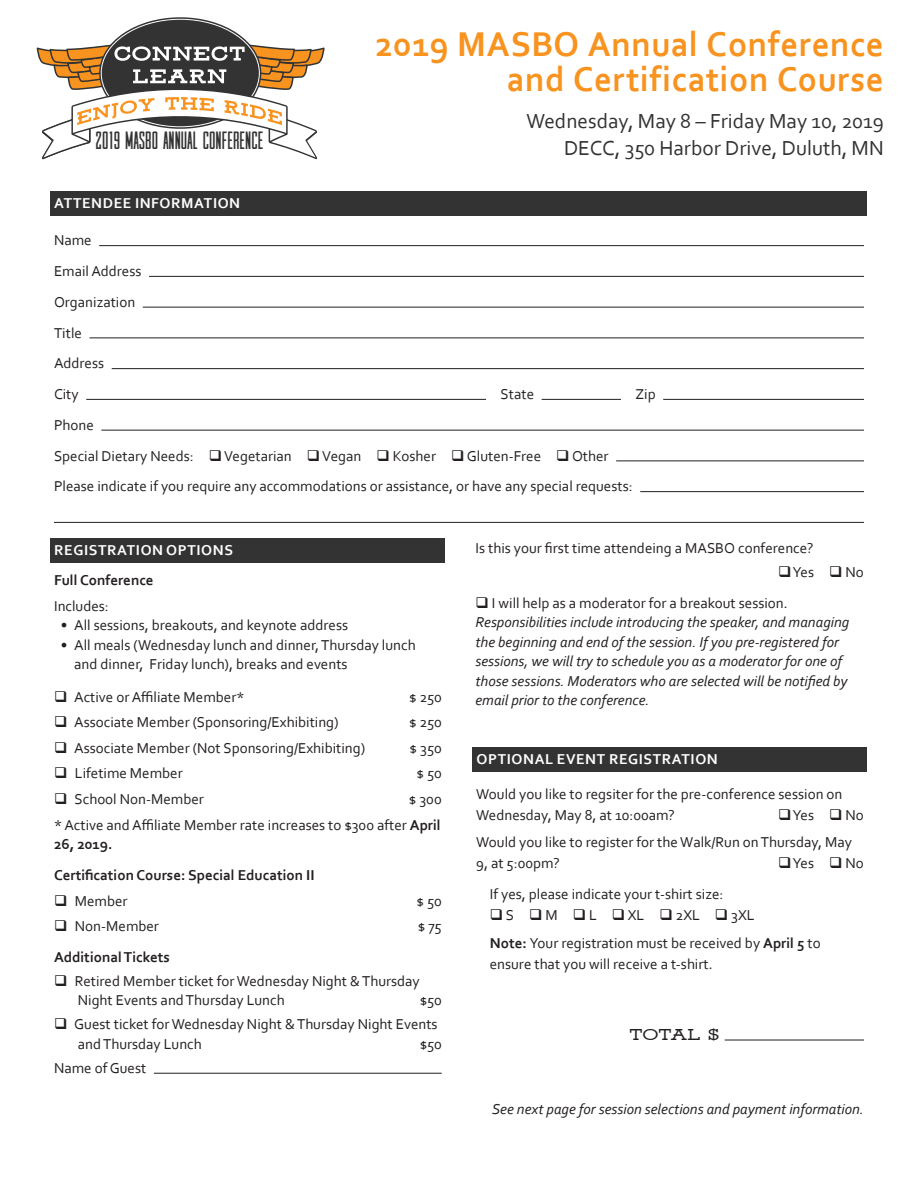
<style>
.page{position:relative;width:918px;height:1188px;background:#fff}
.page>*{position:absolute;margin:0;border:0;box-sizing:border-box;transform-origin:0 0}
.t1{font:700 36px/34.8px "Corbel";letter-spacing:.015em;color:#f7931e;text-align:right}
.t2{font:condensed 24.9px "Cast Iron";color:#333}
.t3{font:21.3px "Corbel";color:#333}
.Basic_Style{font:15px/19.5px "Corbel";color:#231f20}
.Form_Fields{font:15px/19.5px "Corbel";color:#231f20}
.Form_Fields-2{font:italic 15px/19.5px "Corbel";color:#231f20}
.Basic_Style-2{font:700 15px "Corbel";color:#231f20}
.Section_Head{font:700 15px "Corbel";letter-spacing:.04em;color:#fff}
.Form_Fields-3{font:15px "Ansley Display";letter-spacing:.005em;color:#231f20}
.s1{font-weight:700}
.s2{font-style:normal}
</style>
<div class="page">
<svg style="left:37px;top:17px;width:288px;height:142px"></svg>
<div style="left:50px;top:191px;width:817px;height:24px;background:#333"></div>
<hr style="left:99px;top:245px;width:765px;height:1px;background:#231f20">
<hr style="left:149px;top:276px;width:715px;height:1px;background:#231f20">
<hr style="left:143px;top:307px;width:721px;height:1px;background:#231f20">
<hr style="left:89px;top:338px;width:775px;height:1px;background:#231f20">
<hr style="left:112px;top:368px;width:752px;height:1px;background:#231f20">
<hr style="left:86px;top:399px;width:400px;height:1px;background:#231f20">
<hr style="left:542px;top:399px;width:79px;height:1px;background:#231f20">
<hr style="left:663px;top:399px;width:201px;height:1px;background:#231f20">
<hr style="left:101px;top:430px;width:763px;height:1px;background:#231f20">
<hr style="left:616px;top:461px;width:248px;height:1px;background:#231f20">
<hr style="left:640px;top:491px;width:224px;height:1px;background:#231f20">
<hr style="left:54px;top:522px;width:810px;height:1px;background:#231f20">
<div style="left:50px;top:539px;width:394px;height:24px;background:#333"></div>
<hr style="left:154px;top:1073px;width:288px;height:1px;background:#231f20">
<div style="left:472px;top:747px;width:395px;height:25px;background:#333"></div>
<hr style="left:725px;top:1040px;width:139px;height:1px;background:#231f20">
<h2 class="t2" style="left:96px;top:125px;width:169px">2019 MASBO ANNUAL CONFERENCE</h2>
<h1 class="t1" style="left:375px;top:26px;width:510px">2019 MASBO Annual Conference and Certification Course</h1>
<h3 class="t3" style="left:526px;top:108px;width:359px">Wednesday, May 8 – Friday May 10, 2019</h3>
<h3 class="t3" style="left:564px;top:135px;width:321px">DECC, 350 Harbor Drive, Duluth, MN</h3>
<p class="Section_Head" style="left:54px;top:193px;width:187px">ATTENDEE INFORMATION</p>
<p class="Form_Fields" style="left:54px;top:230px;width:39px">Name</p>
<p class="Form_Fields" style="left:54px;top:261px;width:89px">Email Address</p>
<p class="Form_Fields" style="left:54px;top:292px;width:83px">Organization</p>
<p class="Form_Fields" style="left:54px;top:322px;width:29px">Title</p>
<p class="Form_Fields" style="left:54px;top:353px;width:52px">Address</p>
<p class="Form_Fields" style="left:54px;top:384px;width:26px">City</p>
<p class="Form_Fields" style="left:501px;top:384px;width:35px">State</p>
<p class="Form_Fields" style="left:635px;top:384px;width:22px">Zip</p>
<p class="Form_Fields" style="left:54px;top:415px;width:41px">Phone</p>
<p class="Form_Fields" style="left:54px;top:445px;width:556px">Special Dietary Needs: ❑ Vegetarian ❑ Vegan ❑ Kosher ❑ Gluten-Free ❑ Other</p>
<p class="Form_Fields" style="left:54px;top:476px;width:580px">Please indicate if you require any accommodations or assistance, or have any special requests:</p>
<p class="Section_Head" style="left:54px;top:541px;width:180px">REGISTRATION OPTIONS</p>
<p class="Basic_Style-2" style="left:54px;top:570px;width:101px">Full Conference</p>
<p class="Form_Fields" style="left:54px;top:596px;width:56px">Includes:</p>
<p class="Form_Fields" style="left:61px;top:615px;width:289px">• All sessions, breakouts, and keynote address</p>
<p class="Form_Fields" style="left:74px;top:635px;width:343px;text-indent:-14px">• All meals (Wednesday lunch and dinner, Thursday lunch and dinner, Friday lunch), breaks and events</p>
<p class="Basic_Style" style="left:54px;top:687px;width:192px">❑ Active or Affiliate Member*</p>
<p class="Basic_Style" style="left:409px;top:687px;width:34px">$ 250</p>
<p class="Basic_Style" style="left:54px;top:712px;width:286px">❑ Associate Member (Sponsoring/Exhibiting)</p>
<p class="Basic_Style" style="left:409px;top:712px;width:34px">$ 250</p>
<p class="Basic_Style" style="left:54px;top:738px;width:313px">❑ Associate Member (Not Sponsoring/Exhibiting)</p>
<p class="Basic_Style" style="left:410px;top:738px;width:34px">$ 350</p>
<p class="Basic_Style" style="left:54px;top:763px;width:130px">❑ Lifetime Member</p>
<p class="Basic_Style" style="left:416px;top:763px;width:27px">$ 50</p>
<p class="Basic_Style" style="left:54px;top:789px;width:151px">❑ School Non-Member</p>
<p class="Basic_Style" style="left:409px;top:789px;width:34px">$ 300</p>
<p class="Basic_Style" style="left:54px;top:815px;width:388px">* Active and Affiliate Member rate increases to $300 after <span class="s1">April<br>26, 2019.</span></p>
<p class="Basic_Style-2" style="left:54px;top:866px;width:262px">Certification Course: Special Education II</p>
<p class="Basic_Style" style="left:54px;top:891px;width:75px">❑ Member</p>
<p class="Basic_Style" style="left:416px;top:891px;width:27px">$ 50</p>
<p class="Basic_Style" style="left:54px;top:916px;width:106px">❑ Non-Member</p>
<p class="Basic_Style" style="left:418px;top:916px;width:25px">$ 75</p>
<p class="Basic_Style-2" style="left:54px;top:948px;width:118px">Additional Tickets</p>
<p class="Basic_Style" style="left:78px;top:971px;width:344px;text-indent:-24px">❑ Retired Member ticket for Wednesday Night &amp; Thursday<br>Night Events and Thursday Lunch</p>
<p class="Basic_Style" style="left:420px;top:990px;width:23px">$50</p>
<p class="Basic_Style" style="left:78px;top:1014px;width:361px;text-indent:-24px">❑ Guest ticket for Wednesday Night &amp; Thursday Night Events and Thursday Lunch</p>
<p class="Basic_Style" style="left:420px;top:1034px;width:23px">$50</p>
<p class="Form_Fields" style="left:54px;top:1058px;width:94px">Name of Guest</p>
<p class="Basic_Style" style="left:475px;top:538px;width:340px">Is this your first time attendeing a MASBO conference?</p>
<p class="Basic_Style" style="left:778px;top:562px;width:87px">❑ Yes ❑ No</p>
<p class="Form_Fields-2" style="left:475px;top:592px;width:375px">❑ <span class="s2">I will help as a moderator for a breakout session.<br></span>Responsibilities include introducing the speaker, and managing the beginning and end of the session. If you pre-registered for sessions, we will try to schedule you as a moderator for one of those sessions. Moderators who are selected will be notified by email prior to the conference.</p>
<p class="Section_Head" style="left:477px;top:750px;width:243px">OPTIONAL EVENT REGISTRATION</p>
<p class="Basic_Style" style="left:476px;top:783px;width:368px;line-height:21px">Would you like to regsiter for the pre-conference session on<br>Wednesday, May 8, at 10:00am?</p>
<p class="Basic_Style" style="left:778px;top:804px;width:87px">❑ Yes ❑ No</p>
<p class="Basic_Style" style="left:476px;top:831px;width:377px;line-height:21px">Would you like to register for the Walk/Run on Thursday, May<br>9, at 5:00pm?</p>
<p class="Basic_Style" style="left:778px;top:853px;width:87px">❑ Yes ❑ No</p>
<p class="Basic_Style" style="left:490px;top:884px;width:235px">If yes, please indicate your t-shirt size:</p>
<p class="Form_Fields" style="left:490px;top:905px;width:266px">❑ S ❑ M ❑ L ❑ XL ❑ 2XL ❑ 3XL</p>
<p class="Form_Fields" style="left:490px;top:932px;width:332px;line-height:21px"><span class="s1">Note:</span> Your registration must be received by <span class="s1">April 5</span> to ensure that you will receive a t-shirt.</p>
<p class="Form_Fields-3" style="left:630px;top:1028px;width:91px">Total $</p>
<p class="Form_Fields-2" style="left:492px;top:1099px;width:373px">See next page for session selections and payment information.</p>
</div>
